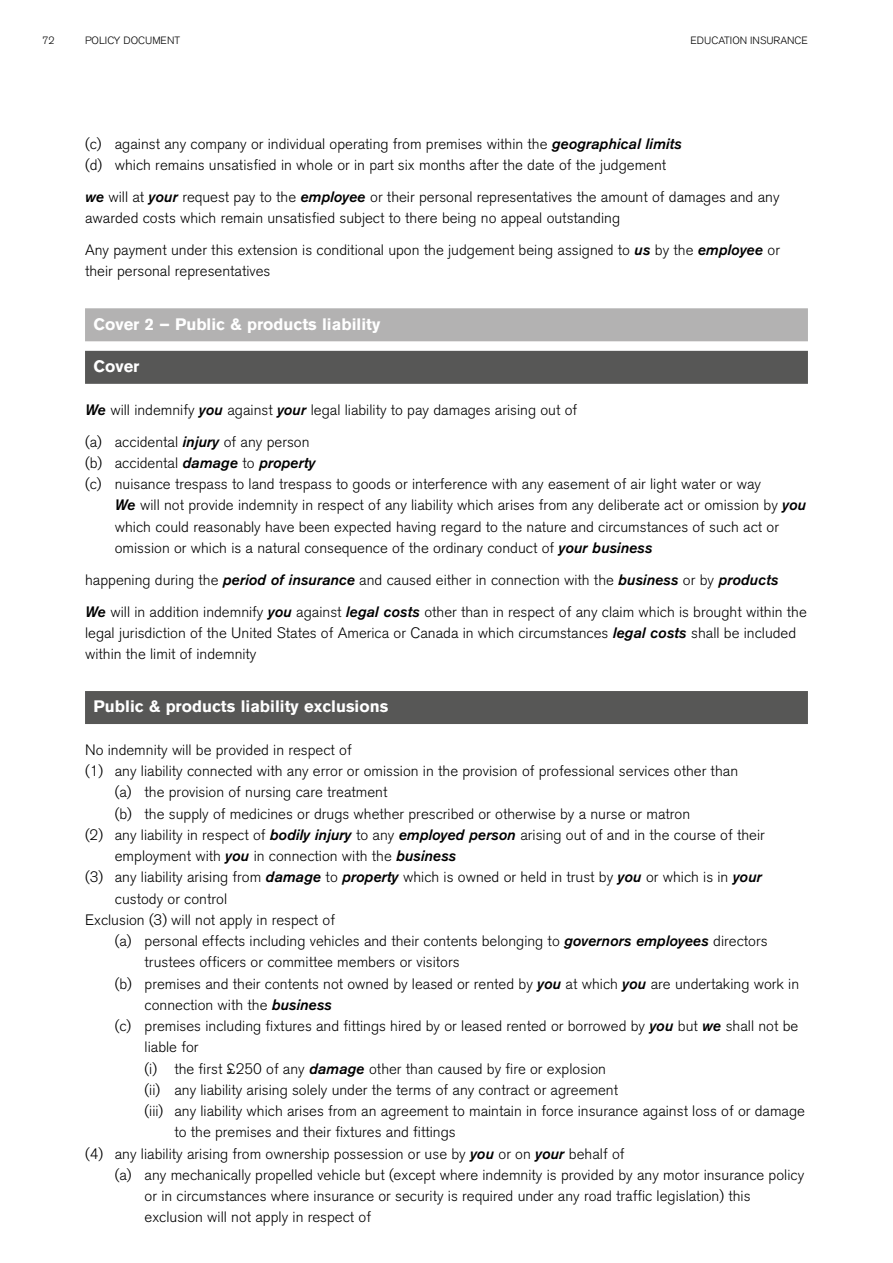
<style>
.page{position:relative;width:893px;height:1263px;background:#fff}
.page>*{position:absolute;margin:0;border:0;box-sizing:border-box;transform-origin:0 0}
.t1{font:700 16.5px "Akzidenz Grotesk BQ";color:#fff}
.t2{font:300 15px/21.3px "Akzidenz Grotesk BQ";color:#000}
.t3{font:300 10.5px "Akzidenz Grotesk BQ";color:#000}
.s1{font-family:"Akzidenz Grotesk BQ Med";font-weight:400;font-style:italic}
</style>
<div class="page">
<div style="left:85px;top:308px;width:723px;height:33px;background:#b3b2b2"></div>
<div style="left:85px;top:351px;width:723px;height:33px;background:#575756"></div>
<div style="left:85px;top:691px;width:723px;height:33px;background:#575756"></div>
<p class="t3" style="left:43px;top:34px;width:14px">72</p>
<p class="t3" style="left:85px;top:34px;width:97px">POLICY DOCUMENT</p>
<p class="t3" style="left:691px;top:34px;width:119px">EDUCATION INSURANCE</p>
<p class="t2" style="left:85px;top:133px;width:598px">(c) against any company or individual operating from premises within the <span class="s1">geographical limits </span>(d) which remains unsatisfied in whole or in part six months after the date of the judgement</p>
<p class="t2" style="left:85px;top:186px;width:696px"><span class="s1">we</span> will at <span class="s1">your</span> request pay to the <span class="s1">employee</span> or their personal representatives the amount of damages and any awarded costs which remain unsatisfied subject to there being no appeal outstanding</p>
<p class="t2" style="left:85px;top:240px;width:696px">Any payment under this extension is conditional upon the judgement being assigned to <span class="s1">us</span> by the <span class="s1">employee</span> or their personal representatives</p>
<p class="t1" style="left:94px;top:314px;width:288px">Cover 2 – Public &amp; products liability</p>
<p class="t1" style="left:94px;top:357px;width:47px">Cover</p>
<p class="t2" style="left:85px;top:394px;width:494px;line-height:32px"><span class="s1">We</span> will indemnify <span class="s1">you</span> against <span class="s1">your</span> legal liability to pay damages arising out of (a) accidental <span class="s1">injury</span> of any person</p>
<p class="t2" style="left:85px;top:452px;width:232px">(b) accidental <span class="s1">damage</span> to <span class="s1">property</span></p>
<p class="t2" style="left:85px;top:473px;width:678px">(c) nuisance trespass to land trespass to goods or interference with any easement of air light water or way</p>
<p class="t2" style="left:115px;top:495px;width:693px"><span class="s1">We</span> will not provide indemnity in respect of any liability which arises from any deliberate act or omission by <span class="s1">you</span></p>
<p class="t2" style="left:115px;top:516px;width:666px">which could reasonably have been expected having regard to the nature and circumstances of such act or</p>
<p class="t2" style="left:115px;top:537px;width:539px">omission or which is a natural consequence of the ordinary conduct of <span class="s1">your business</span></p>
<p class="t2" style="left:85px;top:564px;width:723px;line-height:32px">happening during the <span class="s1">period of insurance</span> and caused either in connection with the <span class="s1">business</span> or by <span class="s1">products<br>We</span> will in addition indemnify <span class="s1">you</span> against <span class="s1">legal costs</span> other than in respect of any claim which is brought within the</p>
<p class="t2" style="left:85px;top:622px;width:713px">legal jurisdiction of the United States of America or Canada in which circumstances <span class="s1">legal costs</span> shall be included within the limit of indemnity</p>
<p class="t1" style="left:94px;top:697px;width:296px">Public &amp; products liability exclusions</p>
<p class="t2" style="left:85px;top:739px;width:268px">No indemnity will be provided in respect of</p>
<p class="t2" style="left:85px;top:760px;width:655px">(1) any liability connected with any error or omission in the provision of professional services other than</p>
<p class="t2" style="left:115px;top:782px;width:274px">(a) the provision of nursing care treatment</p>
<p class="t2" style="left:115px;top:803px;width:577px">(b) the supply of medicines or drugs whether prescribed or otherwise by a nurse or matron</p>
<p class="t2" style="left:85px;top:824px;width:681px">(2) any liability in respect of <span class="s1">bodily injury</span> to any <span class="s1">employed person</span> arising out of and in the course of their</p>
<p class="t2" style="left:115px;top:845px;width:343px">employment with <span class="s1">you</span> in connection with the <span class="s1">business</span></p>
<p class="t2" style="left:85px;top:867px;width:678px">(3) any liability arising from <span class="s1">damage</span> to <span class="s1">property</span> which is owned or held in trust by <span class="s1">you</span> or which is in <span class="s1">your</span></p>
<p class="t2" style="left:115px;top:888px;width:114px">custody or control</p>
<p class="t2" style="left:85px;top:909px;width:252px">Exclusion (3) will not apply in respect of</p>
<p class="t2" style="left:115px;top:930px;width:654px">(a) personal effects including vehicles and their contents belonging to <span class="s1">governors employees</span> directors</p>
<p class="t2" style="left:145px;top:952px;width:316px">trustees officers or committee members or visitors</p>
<p class="t2" style="left:115px;top:973px;width:686px">(b) premises and their contents not owned by leased or rented by <span class="s1">you</span> at which <span class="s1">you</span> are undertaking work in</p>
<p class="t2" style="left:145px;top:994px;width:189px">connection with the <span class="s1">business</span></p>
<p class="t2" style="left:115px;top:1016px;width:685px">(c) premises including fixtures and fittings hired by or leased rented or borrowed by <span class="s1">you</span> but <span class="s1">we</span> shall not be</p>
<p class="t2" style="left:145px;top:1037px;width:55px">liable for</p>
<p class="t2" style="left:145px;top:1058px;width:463px">(i) the first £250 of any <span class="s1">damage</span> other than caused by fire or explosion</p>
<p class="t2" style="left:145px;top:1079px;width:475px">(ii) any liability arising solely under the terms of any contract or agreement</p>
<p class="t2" style="left:145px;top:1101px;width:662px">(iii) any liability which arises from an agreement to maintain in force insurance against loss of or damage</p>
<p class="t2" style="left:174px;top:1122px;width:283px">to the premises and their fixtures and fittings</p>
<p class="t2" style="left:85px;top:1143px;width:541px">(4) any liability arising from ownership possession or use by <span class="s1">you</span> or on <span class="s1">your</span> behalf of</p>
<p class="t2" style="left:115px;top:1164px;width:691px">(a) any mechanically propelled vehicle but (except where indemnity is provided by any motor insurance policy</p>
<p class="t2" style="left:145px;top:1186px;width:607px">or in circumstances where insurance or security is required under any road traffic legislation) this</p>
<p class="t2" style="left:145px;top:1207px;width:228px">exclusion will not apply in respect of</p>
</div>
